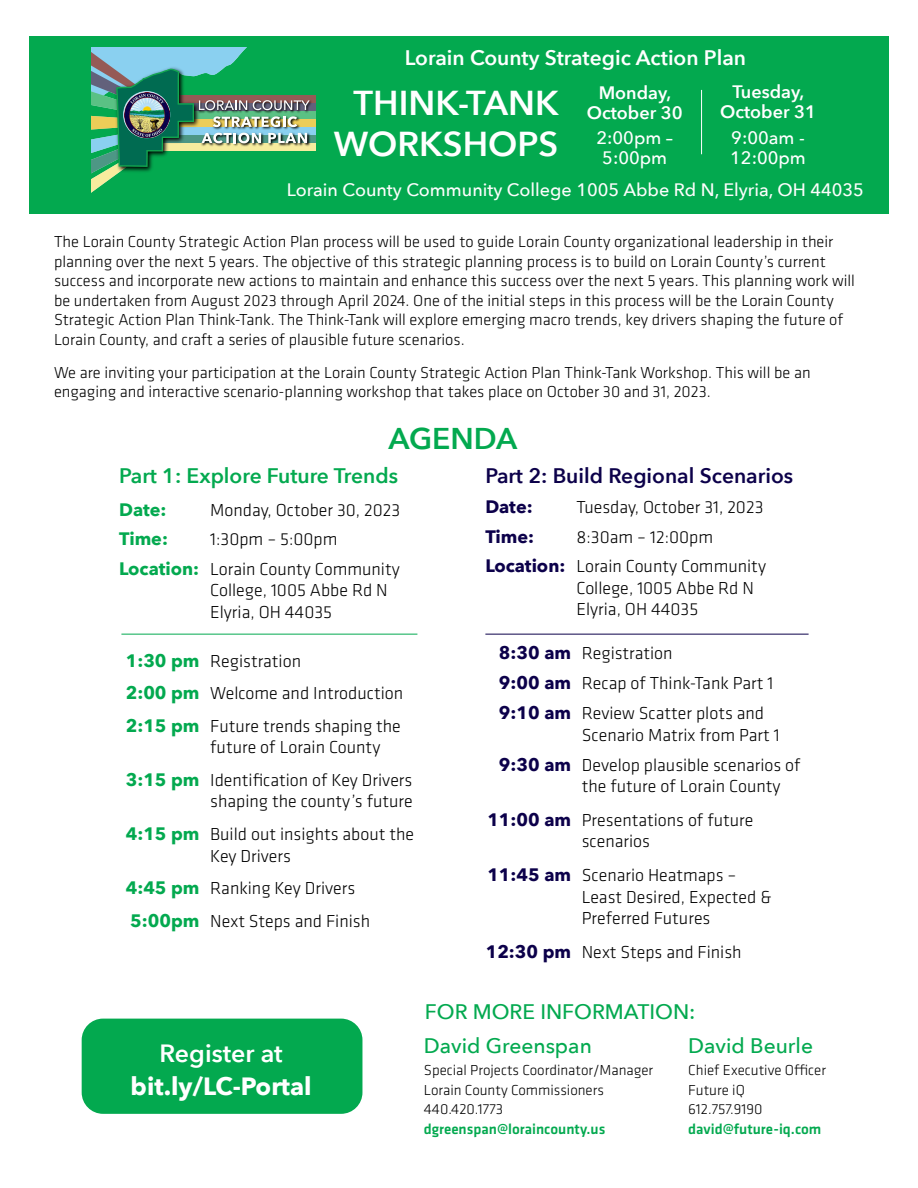
<style>
.page{position:relative;width:918px;height:1188px;background:#fff}
.page>*{position:absolute;margin:0;border:0;box-sizing:border-box;transform-origin:0 0}
.t1{font:600 34.5px/41.4px "Avenir Next";color:#fff;text-align:center}
.t2{font:600 30px "Avenir Next";color:#03a94f}
.t3{font:700 24.9px "Avenir Next";color:#fff}
.t4{font:600 24.9px "Avenir Next";color:#fff}
.t5{font:500 21px/34px "Avenir Next";color:#03a94f}
.t6{font:600 21px "Avenir Next";color:#fff}
.t7{font:600 21px "Avenir Next";color:#0c004a}
.t8{font:600 21px "Avenir Next";color:#03a94f}
.t9{font:300 18px/21.6px "Klavika";color:#000}
.t10{font:500 18px "Avenir Next";color:#fdfdfc}
.t11{font:600 18px/19.5px "Avenir Next";color:#fff;text-align:center}
.t12{font:500 18px/19.5px "Avenir Next";color:#fff;text-align:center}
.t13{font:700 18px "Avenir Next";color:#03a94f}
.t14{font:700 18px "Avenir Next";color:#0c004a}
.t15{font:300 16.5px/19.5px "Klavika";color:#000}
.t16{font:300 15px/19.5px "Klavika";color:#000}
.t17{font:500 15px "Klavika";color:#03a94f}
.s1{font-family:"Avenir Next";font-weight:700;color:#03a94f}
.s2{font-family:"Avenir Next";font-weight:700;color:#0c004a}
</style>
<div class="page">
<div style="left:29px;top:37px;width:860px;height:177px;background:#03a94f"></div>
<svg style="left:135px;top:95px;width:180px;height:8px"></svg>
<div style="left:135px;top:103px;width:180px;height:8px;background:#62617b"></div>
<div style="left:135px;top:111px;width:180px;height:8px;background:#5ac184"></div>
<div style="left:135px;top:119px;width:180px;height:8px;background:#eccd58"></div>
<div style="left:135px;top:127px;width:180px;height:8px;background:#8ad0f0"></div>
<div style="left:135px;top:135px;width:180px;height:8px;background:#4d9785"></div>
<div style="left:135px;top:143px;width:180px;height:7px;background:#f7ec9e"></div>
<img style="left:92px;top:48px;width:218px;height:144px">
<hr style="left:701px;top:90px;width:1px;height:64px;background:#fff">
<hr style="left:121px;top:634px;width:296px;height:1px;background:#03a94f">
<hr style="left:485px;top:634px;width:324px;height:1px;background:#0c004a">
<div style="left:82px;top:1019px;width:280px;height:95px;background:#03a94f;border-radius:21px"></div>
<p class="t6" style="left:405px;top:40px;width:343px">Lorain County Strategic Action Plan</p>
<h1 class="t1" style="left:334px;top:81px;width:226px">THINK-TANK<br>WORKSHOPS</h1>
<p class="t11" style="left:587px;top:83px;width:97px">Monday,<br>October 30</p>
<p class="t11" style="left:720px;top:82px;width:97px">Tuesday,<br>October 31</p>
<p class="t12" style="left:730px;top:128px;width:77px;text-align:left">9:00am -<br>12:00pm</p>
<p class="t12" style="left:596px;top:128px;width:78px">2:00pm –<br>5:00pm</p>
<p class="t10" style="left:287px;top:175px;width:579px">Lorain County Community College 1005 Abbe Rd N, Elyria, OH 44035</p>
<p class="t15" style="left:54px;top:232px;width:803px">The Lorain County Strategic Action Plan process will be used to guide Lorain County organizational leadership in their planning over the next 5 years. The objective of this strategic planning process is to build on Lorain County’s current success and incorporate new actions to maintain and enhance this success over the next 5 years. This planning work will be undertaken from August 2023 through April 2024. One of the initial steps in this process will be the Lorain County Strategic Action Plan Think-Tank. The Think-Tank will explore emerging macro trends, key drivers shaping the future of Lorain County, and craft a series of plausible future scenarios.</p>
<p class="t15" style="left:54px;top:363px;width:758px">We are inviting your participation at the Lorain County Strategic Action Plan Think-Tank Workshop. This will be an engaging and interactive scenario-planning workshop that takes place on October 30 and 31, 2023.</p>
<h2 class="t2" style="left:388px;top:413px;width:130px">AGENDA</h2>
<p class="t8" style="left:119px;top:458px;width:280px">Part 1: Explore Future Trends</p>
<p class="t7" style="left:485px;top:458px;width:309px">Part 2: Build Regional Scenarios</p>
<p class="t13" style="left:119px;top:494px;width:49px">Date:</p>
<p class="t9" style="left:210px;top:499px;width:192px">Monday, October 30, 2023</p>
<p class="t13" style="left:119px;top:523px;width:50px">Time:</p>
<p class="t9" style="left:119px;top:524px;width:282px;line-height:29.4px;text-indent:91px">1:30pm – 5:00pm<br><span class="s1">Location:</span> Lorain County Community</p>
<p class="t9" style="left:210px;top:579px;width:179px">College, 1005 Abbe Rd N<br>Elyria, OH 44035</p>
<p class="t9" style="left:126px;top:645px;width:279px;line-height:32.4px"><span class="s1">1:30 pm</span> Registration<br><span class="s1">2:00 pm</span> Welcome and Introduction</p>
<p class="t9" style="left:210px;top:715px;width:192px;text-indent:-84px"><span class="s1">2:15 pm</span> Future trends shaping the future of Lorain County</p>
<p class="t9" style="left:126px;top:769px;width:289px;text-align:right"><span class="s1">3:15 pm</span> Identification of Key Drivers shaping the county’s future</p>
<p class="t9" style="left:210px;top:824px;width:205px;text-indent:-84px"><span class="s1">4:15 pm</span> Build out insights about the<br>Key Drivers</p>
<p class="t9" style="left:126px;top:872px;width:246px;line-height:32.4px"><span class="s1">4:45 pm</span> Ranking Key Drivers<br><span class="s1">5:00pm</span> Next Steps and Finish</p>
<p class="t14" style="left:485px;top:491px;width:49px">Date:</p>
<p class="t9" style="left:576px;top:496px;width:189px">Tuesday, October 31, 2023</p>
<p class="t14" style="left:485px;top:521px;width:50px">Time:</p>
<p class="t9" style="left:485px;top:522px;width:282px;line-height:29.4px;text-indent:91px">8:30am – 12:00pm<br><span class="s2">Location:</span> Lorain County Community</p>
<p class="t9" style="left:576px;top:577px;width:179px">College, 1005 Abbe Rd N<br>Elyria, OH 44035</p>
<p class="t9" style="left:499px;top:638px;width:276px;line-height:30px"><span class="s2">8:30 am</span> Registration<br><span class="s2">9:00 am</span> Recap of Think-Tank Part 1</p>
<p class="t9" style="left:582px;top:702px;width:199px;text-indent:-83px"><span class="s2">9:10 am</span> Review Scatter plots and<br>Scenario Matrix from Part 1</p>
<p class="t9" style="left:582px;top:754px;width:220px;text-indent:-83px"><span class="s2">9:30 am</span> Develop plausible scenarios of the future of Lorain County</p>
<p class="t9" style="left:487px;top:809px;width:268px;text-align:center"><span class="s2">11:00 am</span> Presentations of future scenarios</p>
<p class="t9" style="left:582px;top:864px;width:191px;text-indent:-94px"><span class="s2">11:45 am</span> Scenario Heatmaps –<br>Least Desired, Expected &amp;<br>Preferred Futures</p>
<p class="t9" style="left:486px;top:941px;width:257px"><span class="s2">12:30 pm</span> Next Steps and Finish</p>
<h3 class="t4" style="left:160px;top:1032px;width:125px">Register at</h3>
<h3 class="t3" style="left:131px;top:1065px;width:183px">bit.ly/LC-Portal</h3>
<p class="t5" style="left:424px;top:994px;width:273px">FOR MORE INFORMATION:<br>David Greenspan</p>
<p class="t16" style="left:424px;top:1060px;width:231px">Special Projects Coordinator/Manager<br>Lorain County Commissioners<br>440.420.1773</p>
<p class="t17" style="left:424px;top:1119px;width:183px">dgreenspan@loraincounty.us</p>
<p class="t5" style="left:688px;top:1028px;width:126px">David Beurle</p>
<p class="t16" style="left:688px;top:1060px;width:139px">Chief Executive Officer<br>Future iQ<br>612.757.9190</p>
<p class="t17" style="left:688px;top:1119px;width:135px">david@future-iq.com</p>
</div>
